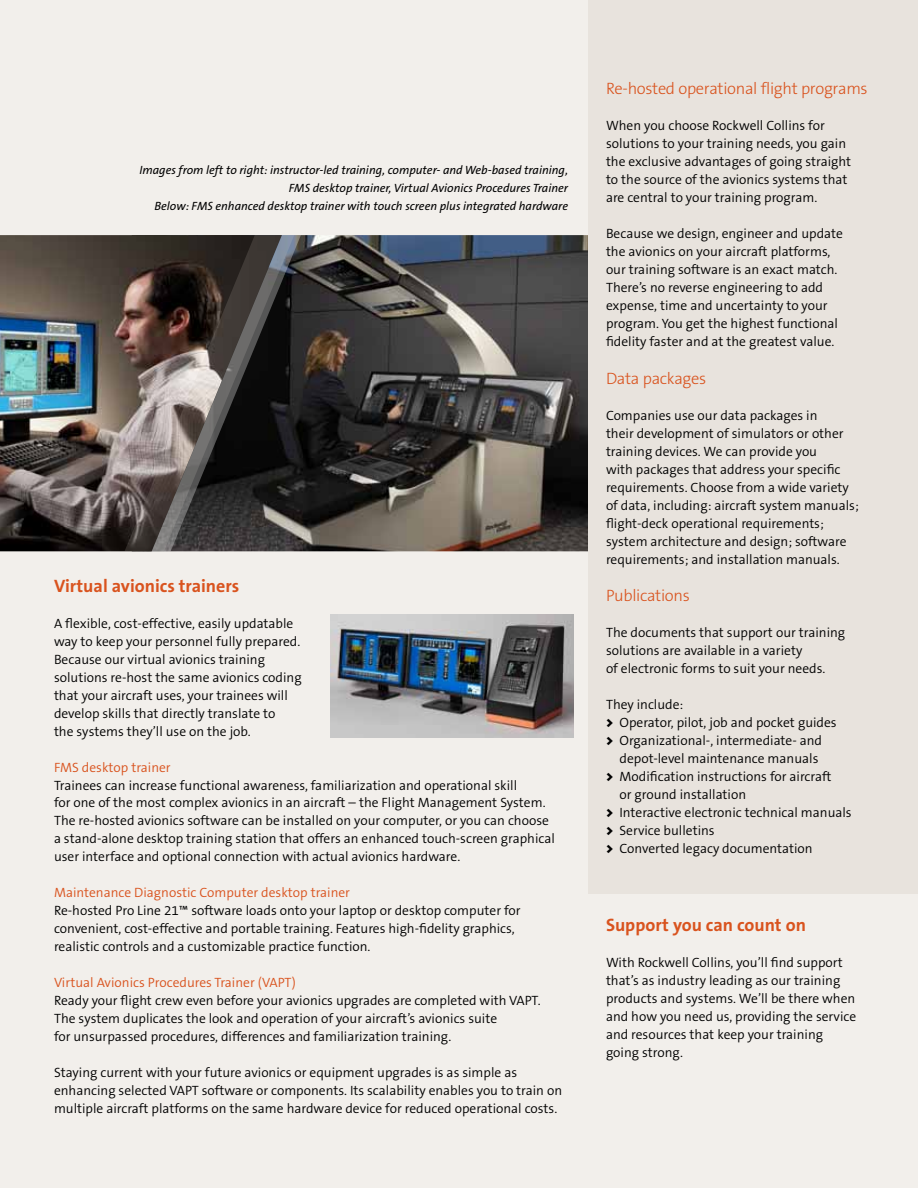
<style>
.page{position:relative;width:918px;height:1188px;background:#f2efeb}
.page>*{position:absolute;margin:0;border:0;box-sizing:border-box;transform-origin:0 0}
.t1{font:700 18px "The Sans B7";color:#d9531e}
.t2{font:300 16.5px "The Sans B3";letter-spacing:-.02em;color:#d9531e}
.t3{font:300 13.5px/18px "The Sans B4";color:#000}
.t4{font:300 13.5px "The Sans B4";color:#d9531e}
.t5{font:italic 12px/18px "The Sans B5 Plain";color:#000;text-align:right}
.s1{font-family:"The Sans B9";font-weight:900}
</style>
<div class="page">
<img style="left:301px;top:235px;width:287px;height:316px">
<img style="left:0;top:235px;width:125px;height:316px">
<div style="left:588px;top:0;width:330px;height:893px;background:#e8e3dd"></div>
<img style="left:331px;top:615px;width:243px;height:122px">
<svg style="left:125px;top:235px;width:27px;height:316px;background:#75645e"></svg>
<svg style="left:152px;top:235px;width:149px;height:316px;background:#423e3c"></svg>
<p class="t5" style="left:139px;top:162px;width:430px">Images from left to right: instructor-led training, computer- and Web-based training,<br>FMS desktop trainer, Virtual Avionics Procedures Trainer<br>Below: FMS enhanced desktop trainer with touch screen plus integrated hardware</p>
<h1 class="t1" style="left:54px;top:576px;width:187px">Virtual avionics trainers</h1>
<p class="t3" style="left:54px;top:614px;width:249px">A flexible, cost-effective, easily updatable way to keep your personnel fully prepared.<br>Because our virtual avionics training solutions re-host the same avionics coding that your aircraft uses, your trainees will develop skills that directly translate to<br>the systems they’ll use on the job.</p>
<p class="t4" style="left:54px;top:760px;width:118px">FMS desktop trainer</p>
<p class="t3" style="left:54px;top:776px;width:502px">Trainees can increase functional awareness, familiarization and operational skill<br>for one of the most complex avionics in an aircraft – the Flight Management System.<br>The re-hosted avionics software can be installed on your computer, or you can choose a stand-alone desktop training station that offers an enhanced touch-screen graphical user interface and optional connection with actual avionics hardware.</p>
<p class="t4" style="left:54px;top:886px;width:298px">Maintenance Diagnostic Computer desktop trainer</p>
<p class="t3" style="left:54px;top:902px;width:468px">Re-hosted Pro Line 21™ software loads onto your laptop or desktop computer for convenient, cost-effective and portable training. Features high-fidelity graphics, realistic controls and a customizable practice function.</p>
<p class="t4" style="left:54px;top:976px;width:243px">Virtual Avionics Procedures Trainer (VAPT)</p>
<p class="t3" style="left:54px;top:992px;width:488px">Ready your flight crew even before your avionics upgrades are completed with VAPT.<br>The system duplicates the look and operation of your aircraft’s avionics suite<br>for unsurpassed procedures, differences and familiarization training.</p>
<p class="t3" style="left:54px;top:1064px;width:510px">Staying current with your future avionics or equipment upgrades is as simple as enhancing selected VAPT software or components. Its scalability enables you to train on multiple aircraft platforms on the same hardware device for reduced operational costs.</p>
<p class="t2" style="left:606px;top:80px;width:263px">Re-hosted operational flight programs</p>
<p class="t3" style="left:606px;top:117px;width:247px">When you choose Rockwell Collins for solutions to your training needs, you gain the exclusive advantages of going straight to the source of the avionics systems that are central to your training program.</p>
<p class="t3" style="left:606px;top:225px;width:238px">Because we design, engineer and update the avionics on your aircraft platforms, our training software is an exact match.<br>There’s no reverse engineering to add expense, time and uncertainty to your program. You get the highest functional fidelity faster and at the greatest value.</p>
<p class="t2" style="left:606px;top:369px;width:102px">Data packages</p>
<p class="t3" style="left:606px;top:407px;width:254px">Companies use our data packages in<br>their development of simulators or other training devices. We can provide you<br>with packages that address your specific requirements. Choose from a wide variety of data, including: aircraft system manuals; flight-deck operational requirements; system architecture and design; software requirements; and installation manuals.</p>
<p class="t2" style="left:606px;top:587px;width:85px">Publications</p>
<p class="t3" style="left:606px;top:624px;width:241px">The documents that support our training solutions are available in a variety<br>of electronic forms to suit your needs.</p>
<p class="t3" style="left:606px;top:696px;width:232px">They include:<br><span class="s1">&gt;</span> Operator, pilot, job and pocket guides <span class="s1">&gt;</span> Organizational-, intermediate- and</p>
<p class="t3" style="left:620px;top:750px;width:200px">depot-level maintenance manuals</p>
<p class="t3" style="left:606px;top:768px;width:227px"><span class="s1">&gt;</span> Modification instructions for aircraft</p>
<p class="t3" style="left:620px;top:786px;width:128px">or ground installation</p>
<p class="t3" style="left:606px;top:804px;width:247px"><span class="s1">&gt;</span> Interactive electronic technical manuals</p>
<p class="t3" style="left:606px;top:822px;width:110px"><span class="s1">&gt;</span> Service bulletins</p>
<p class="t3" style="left:606px;top:840px;width:208px"><span class="s1">&gt;</span> Converted legacy documentation</p>
<h1 class="t1" style="left:606px;top:916px;width:202px">Support you can count on</h1>
<p class="t3" style="left:606px;top:954px;width:252px">With Rockwell Collins, you’ll find support that’s as industry leading as our training products and systems. We’ll be there when and how you need us, providing the service and resources that keep your training going strong.</p>
</div>
